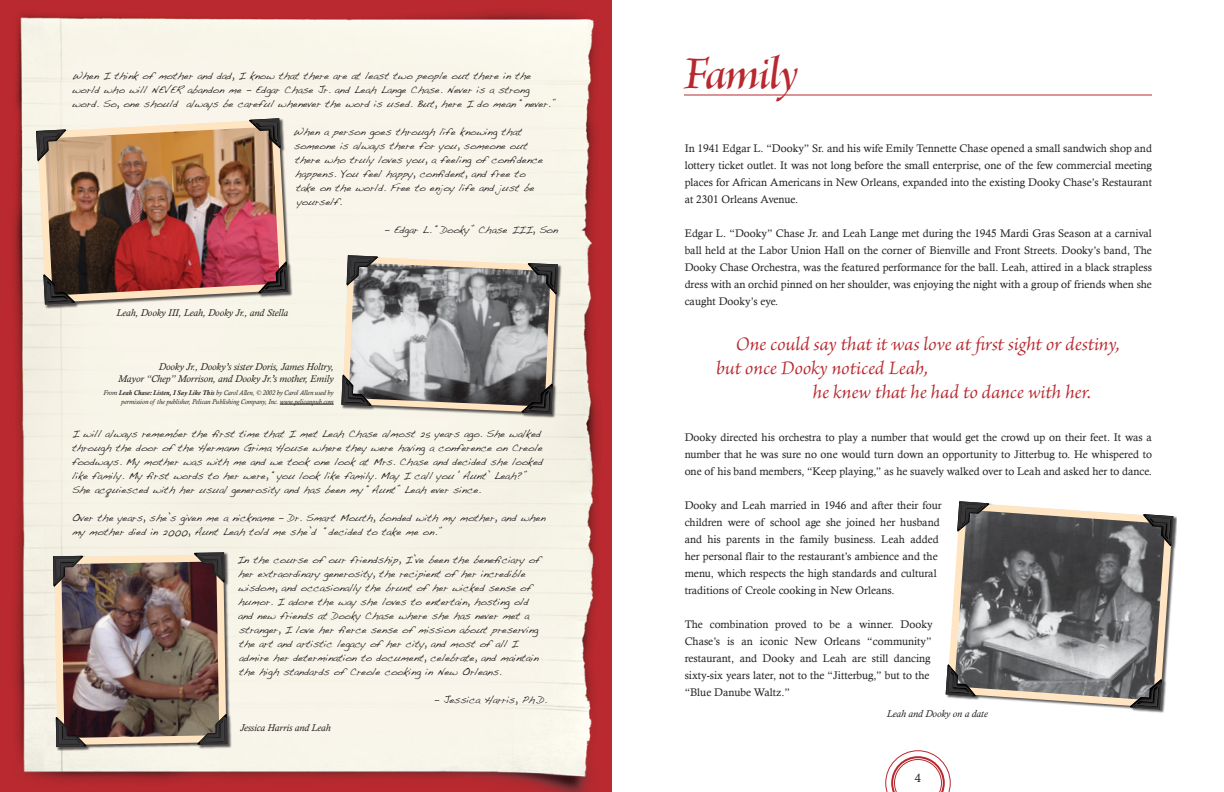
<style>
.page{position:relative;width:1224px;height:792px;background:#fff}
.page>*{position:absolute;margin:0;border:0;box-sizing:border-box;transform-origin:0 0}
.t1{font:50px "Brioso Pro Semibold It Disp";letter-spacing:-.025em;color:#b8292f}
.t2{font:italic 20px "Brioso Pro";color:#b8292f}
.t3{font:12px "Calisto";color:#231f20}
.t4{font:11px/17px "Calisto";color:#231f20;text-align:justify}
.t5{font:10px/14px "Handwriting Dakota";color:#231f20}
.t6{font:italic 10px/12px "Calisto";color:#231f20;text-align:right}
.t7{font:italic 7px/8.4px "Calisto";color:#231f20;text-align:right;scale:.95 1}
.s1{font-weight:700}
</style>
<div class="page">
<img style="left:0;top:0;width:612px;height:792px">
<img style="left:51px;top:551px;width:179px;height:198px">
<img style="left:33px;top:116px;width:258px;height:191px">
<svg style="left:36px;top:129px;width:30px;height:32px"></svg>
<svg style="left:249px;top:118px;width:32px;height:30px"></svg>
<svg style="left:258px;top:261px;width:30px;height:32px"></svg>
<svg style="left:43px;top:274px;width:32px;height:30px"></svg>
<div style="left:341px;top:255px;width:221px;height:163px;background:#231f20;opacity:.75"></div>
<svg style="left:339px;top:253px;width:221px;height:163px;background:#9e9c99"></svg>
<hr style="left:280px;top:404px;width:54px;height:1px;background:#231f20">
<hr style="left:684px;top:94px;width:468px;height:1px;background:#b8292f">
<svg style="left:885px;top:750px;width:66px;height:42px"></svg>
<svg style="left:945px;top:503px;width:232px;height:209px;background:#8f8e8c"></svg>
<svg style="left:957px;top:501px;width:32px;height:31px"></svg>
<svg style="left:1143px;top:514px;width:30px;height:32px"></svg>
<svg style="left:1130px;top:679px;width:32px;height:30px"></svg>
<svg style="left:946px;top:664px;width:30px;height:32px"></svg>
<p class="t5" style="left:72px;top:68px;width:485px">When I think of mother and dad, I know that there are at least two people out there in the world who will NEVER abandon me - Edgar Chase Jr. and Leah Lange Chase. Never is a strong word. So, one should always be careful whenever the word is used. But, here I do mean “never.”</p>
<p class="t5" style="left:293px;top:124px;width:231px">When a person goes through life knowing that</p>
<p class="t5" style="left:294px;top:138px;width:235px">someone is always there for you, someone out</p>
<p class="t5" style="left:295px;top:152px;width:250px">there who truly loves you, a feeling of confidence</p>
<p class="t5" style="left:295px;top:166px;width:232px">happens. You feel happy, confident, and free to</p>
<p class="t5" style="left:296px;top:180px;width:240px">take on the world. Free to enjoy life and just be</p>
<p class="t5" style="left:297px;top:194px;width:46px">yourself.</p>
<p class="t5" style="left:385px;top:222px;width:175px">– Edgar L. “Dooky” Chase III, Son</p>
<p class="t6" style="left:116px;top:306px;width:173px">Leah, Dooky III, Leah, Dooky Jr., and Stella</p>
<p class="t6" style="left:118px;top:361px;width:217px">Dooky Jr., Dooky’s sister Doris, James Holtry,<br>Mayor “Chep” Morrison, and Dooky Jr.’s mother, Emily</p>
<p class="t7" style="left:103px;top:389px;width:244px">From <span class="s1">Leah Chase: Listen, I Say Like This</span> by Carol Allen, © 2002 by Carol Allen used by permission of the publisher, Pelican Publishing Company, Inc. www.pelicanpub.com</p>
<p class="t5" style="left:72px;top:427px;width:473px">I will always remember the first time that I met Leah Chase almost 25 years ago. She walked through the door of the Hermann Grima House where they were having a conference on Creole foodways. My mother was with me and we took one look at Mrs. Chase and decided she looked like family. My first words to her were, “you look like family. May I call you ‘Aunt’ Leah?” She acquiesced with her usual generosity and has been my “Aunt” Leah ever since.</p>
<p class="t5" style="left:72px;top:511px;width:475px">Over the years, she’s given me a nickname – Dr. Smart Mouth, bonded with my mother, and when my mother died in 2000, Aunt Leah told me she’d “decided to take me on.”</p>
<p class="t5" style="left:237px;top:553px;width:305px">In the course of our friendship, I’ve been the beneficiary of her extraordinary generosity, the recipient of her incredible wisdom, and occasionally the brunt of her wicked sense of humor. I adore the way she loves to entertain, hosting old and new friends at Dooky Chase where she has never met a stranger, I love her fierce sense of mission about preserving the art and artistic legacy of her city, and most of all I admire her determination to document, celebrate, and maintain the high standards of Creole cooking in New Orleans.</p>
<p class="t5" style="left:435px;top:693px;width:114px">– Jessica Harris, Ph.D.</p>
<p class="t6" style="left:240px;top:722px;width:92px">Jessica Harris and Leah</p>
<h1 class="t1" style="left:684px;top:41px;width:116px">Family</h1>
<p class="t4" style="left:685px;top:139px;width:469px">In 1941 Edgar L. “Dooky” Sr. and his wife Emily Tennette Chase opened a small sandwich shop and lottery ticket outlet. It was not long before the small enterprise, one of the few commercial meeting places for African Americans in New Orleans, expanded into the existing Dooky Chase’s Restaurant at 2301 Orleans Avenue.</p>
<p class="t4" style="left:685px;top:224px;width:469px">Edgar L. “Dooky” Chase Jr. and Leah Lange met during the 1945 Mardi Gras Season at a carnival ball held at the Labor Union Hall on the corner of Bienville and Front Streets. Dooky’s band, The Dooky Chase Orchestra, was the featured performance for the ball. Leah, attired in a black strapless dress with an orchid pinned on her shoulder, was enjoying the night with a group of friends when she caught Dooky’s eye.</p>
<h2 class="t2" style="left:736px;top:331px;width:385px">One could say that it was love at first sight or destiny,</h2>
<h2 class="t2" style="left:716px;top:355px;width:214px">but once Dooky noticed Leah,</h2>
<h2 class="t2" style="left:813px;top:379px;width:280px">he knew that he had to dance with her.</h2>
<p class="t4" style="left:685px;top:428px;width:469px">Dooky directed his orchestra to play a number that would get the crowd up on their feet. It was a number that he was sure no one would turn down an opportunity to Jitterbug to. He whispered to one of his band members, “Keep playing,” as he suavely walked over to Leah and asked her to dance.</p>
<p class="t4" style="left:685px;top:496px;width:259px;text-align:left">Dooky and Leah married in 1946 and after their four children were of school age she joined her husband and his parents in the family business. Leah added her personal flair to the restaurant’s ambience and the menu, which respects the high standards and cultural traditions of Creole cooking in New Orleans.</p>
<p class="t4" style="left:685px;top:615px;width:250px;text-align:left">The combination proved to be a winner. Dooky Chase’s is an iconic New Orleans “community” restaurant, and Dooky and Leah are still dancing sixty-six years later, not to the “Jitterbug,” but to the “Blue Danube Waltz.”</p>
<p class="t6" style="left:887px;top:708px;width:102px">Leah and Dooky on a date</p>
<p class="t3" style="left:915px;top:771px;width:8px">4</p>
</div>
